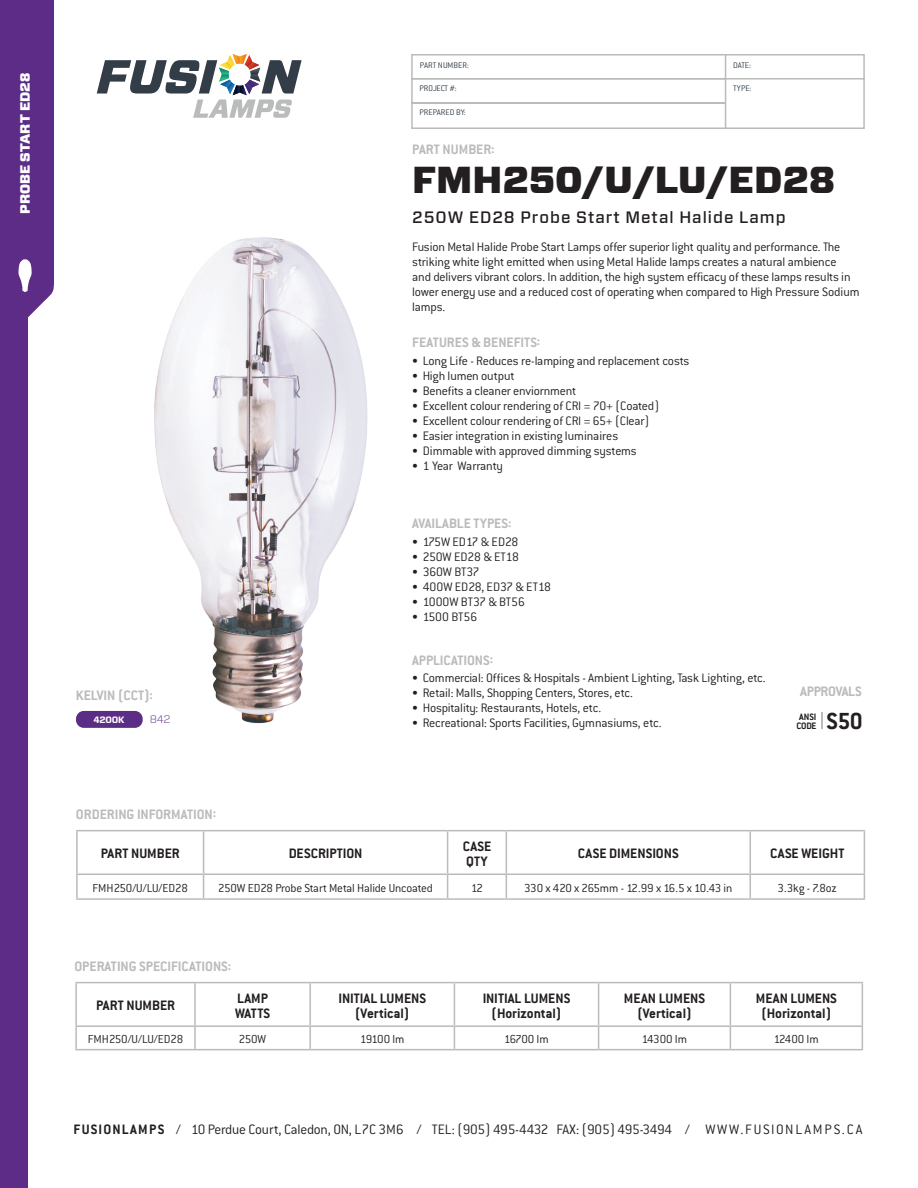
<style>
.page{position:relative;width:918px;height:1188px;background:#fff}
.page>*{position:absolute;margin:0;border:0;box-sizing:border-box;transform-origin:0 0}
.t1{font:900 37.5px "Vitesse Sans";color:#231f20}
.t2{font:700 25.65px "Conduit ITC";color:#231f20}
.t3{font:500 16.5px "Vitesse Sans";letter-spacing:.06em;color:#231f20}
.t4{font:700 15px/15px "Conduit ITC";color:#231f20;text-align:center}
.t5{font:700 15px "Conduit ITC";color:#babbbb}
.t6{font:300 15px "Conduit ITC";letter-spacing:-.015em;color:#231f20}
.t7{font:700 15px "Conduit ITC";letter-spacing:-.02em;color:#babbbb}
.t8{font:300 13.5px/15px "Conduit ITC";letter-spacing:-.015em;color:#231f20}
.t9{font:900 13.5px "Vitesse Sans";color:#fff}
.t10{font:300 12.75px "Conduit ITC";letter-spacing:-.015em;color:#231f20}
.t11{font:300 10.8px "Vitesse Sans";color:#5c2d84}
.t12{font:700 10.2px/9.1px "Conduit ITC";letter-spacing:-.01em;color:#231f20}
.t13{font:700 9.3px "Vitesse Sans";letter-spacing:-.02em;color:#fff}
.t14{font:300 9px "Conduit ITC";color:#323d47}
.s1{font-weight:700}
</style>
<div class="page">
<svg style="left:97px;top:54px;width:205px;height:64px"></svg>
<div style="left:0;top:0;width:28px;height:1188px;background:#5c2c86"></div>
<div style="left:18px;top:0;width:36px;height:318px;background:#5c2c86"></div>
<hr style="left:447px;top:831px;width:1px;height:43px;background:#babbbb">
<hr style="left:506px;top:831px;width:1px;height:43px;background:#babbbb">
<hr style="left:750px;top:831px;width:1px;height:43px;background:#babbbb">
<svg style="left:447px;top:875px;width:1px;height:23px"></svg>
<hr style="left:448px;top:898px;width:58px;height:2px;background:#babbbb">
<hr style="left:204px;top:830px;width:244px;height:1px;background:#babbbb">
<hr style="left:448px;top:830px;width:58px;height:1px;background:#babbbb">
<hr style="left:506px;top:830px;width:244px;height:1px;background:#babbbb">
<hr style="left:750px;top:830px;width:115px;height:1px;background:#babbbb">
<hr style="left:864px;top:831px;width:1px;height:43px;background:#babbbb">
<hr style="left:76px;top:874px;width:128px;height:1px;background:#babbbb">
<hr style="left:76px;top:875px;width:2px;height:23px;background:#babbbb">
<hr style="left:204px;top:874px;width:244px;height:1px;background:#babbbb">
<svg style="left:203px;top:875px;width:1px;height:23px"></svg>
<hr style="left:448px;top:874px;width:58px;height:1px;background:#babbbb">
<hr style="left:506px;top:874px;width:244px;height:1px;background:#babbbb">
<svg style="left:506px;top:875px;width:1px;height:23px"></svg>
<hr style="left:750px;top:874px;width:115px;height:1px;background:#babbbb">
<svg style="left:750px;top:875px;width:1px;height:23px"></svg>
<svg style="left:864px;top:875px;width:1px;height:23px"></svg>
<hr style="left:76px;top:898px;width:128px;height:2px;background:#babbbb">
<hr style="left:204px;top:898px;width:244px;height:2px;background:#babbbb">
<hr style="left:506px;top:898px;width:244px;height:2px;background:#babbbb">
<hr style="left:750px;top:898px;width:115px;height:2px;background:#babbbb">
<hr style="left:76px;top:830px;width:128px;height:1px;background:#babbbb">
<hr style="left:76px;top:831px;width:2px;height:43px;background:#babbbb">
<hr style="left:203px;top:831px;width:1px;height:43px;background:#babbbb">
<hr style="left:309px;top:983px;width:2px;height:42px;background:#babbbb">
<hr style="left:454px;top:983px;width:1px;height:42px;background:#babbbb">
<hr style="left:598px;top:983px;width:1px;height:42px;background:#babbbb">
<hr style="left:730px;top:983px;width:1px;height:42px;background:#babbbb">
<hr style="left:310px;top:1025px;width:144px;height:2px;background:#babbbb">
<hr style="left:309px;top:1027px;width:2px;height:22px;background:#babbbb">
<hr style="left:454px;top:1025px;width:145px;height:2px;background:#babbbb">
<hr style="left:730px;top:1025px;width:133px;height:2px;background:#babbbb">
<hr style="left:75px;top:982px;width:120px;height:1px;background:#babbbb">
<hr style="left:75px;top:983px;width:2px;height:42px;background:#babbbb">
<hr style="left:195px;top:982px;width:115px;height:1px;background:#babbbb">
<hr style="left:194px;top:983px;width:2px;height:42px;background:#babbbb">
<hr style="left:310px;top:982px;width:144px;height:1px;background:#babbbb">
<hr style="left:454px;top:982px;width:145px;height:1px;background:#babbbb">
<hr style="left:599px;top:982px;width:131px;height:1px;background:#babbbb">
<hr style="left:730px;top:982px;width:133px;height:1px;background:#babbbb">
<hr style="left:862px;top:983px;width:1px;height:42px;background:#babbbb">
<hr style="left:75px;top:1025px;width:120px;height:2px;background:#babbbb">
<hr style="left:75px;top:1027px;width:2px;height:22px;background:#babbbb">
<hr style="left:195px;top:1025px;width:115px;height:2px;background:#babbbb">
<hr style="left:194px;top:1027px;width:2px;height:22px;background:#babbbb">
<svg style="left:454px;top:1027px;width:1px;height:22px"></svg>
<hr style="left:599px;top:1025px;width:131px;height:2px;background:#babbbb">
<svg style="left:598px;top:1027px;width:1px;height:22px"></svg>
<svg style="left:730px;top:1027px;width:1px;height:22px"></svg>
<svg style="left:862px;top:1027px;width:1px;height:22px"></svg>
<hr style="left:75px;top:1049px;width:120px;height:1px;background:#babbbb">
<hr style="left:195px;top:1049px;width:115px;height:1px;background:#babbbb">
<hr style="left:310px;top:1049px;width:144px;height:1px;background:#babbbb">
<hr style="left:454px;top:1049px;width:145px;height:1px;background:#babbbb">
<hr style="left:599px;top:1049px;width:131px;height:1px;background:#babbbb">
<hr style="left:730px;top:1049px;width:133px;height:1px;background:#babbbb">
<svg style="left:411px;top:54px;width:454px;height:75px"></svg>
<div style="left:725px;top:78px;width:140px;height:51px;background:#fff;border:2px solid #babbbb"></div>
<img style="left:154px;top:237px;width:214px;height:487px">
<div style="left:76px;top:711px;width:67px;height:17px;background:#5c2d84;border-radius:8px"></div>
<svg style="left:821px;top:712px;width:2px;height:17px"></svg>
<p class="t9" style="left:16px;top:214px;width:143px;rotate:-90deg">PROBE START ED28</p>
<p class="t14" style="left:420px;top:60px;width:51px">PART NUMBER:</p>
<p class="t14" style="left:733px;top:60px;width:19px">DATE:</p>
<p class="t14" style="left:420px;top:84px;width:39px">PROJECT #:</p>
<p class="t14" style="left:733px;top:84px;width:20px">TYPE:</p>
<p class="t14" style="left:420px;top:107px;width:48px">PREPARED BY:</p>
<p class="t5" style="left:412px;top:141px;width:84px">PART NUMBER:</p>
<h1 class="t1" style="left:412px;top:155px;width:424px">FMH250/U/LU/ED28</h1>
<p class="t3" style="left:412px;top:206px;width:375px">250W ED28 Probe Start Metal Halide Lamp</p>
<p class="t8" style="left:412px;top:239px;width:449px">Fusion Metal Halide Probe Start Lamps offer superior light quality and performance. The striking white light emitted when using Metal Halide lamps creates a natural ambience<br>and delivers vibrant colors. In addition, the high system efficacy of these lamps results in lower energy use and a reduced cost of operating when compared to High Pressure Sodium lamps.</p>
<p class="t5" style="left:412px;top:333px;width:130px">FEATURES &amp; BENEFITS:</p>
<p class="t8" style="left:412px;top:354px;width:279px">• Long Life - Reduces re-lamping and replacement costs</p>
<p class="t8" style="left:412px;top:369px;width:104px">• High lumen output</p>
<p class="t8" style="left:412px;top:384px;width:166px">• Benefits a cleaner enviornment</p>
<p class="t8" style="left:412px;top:399px;width:248px">• Excellent colour rendering of CRI = 70+ (Coated)</p>
<p class="t8" style="left:412px;top:414px;width:239px">• Excellent colour rendering of CRI = 65+ (Clear)</p>
<p class="t8" style="left:412px;top:429px;width:208px">• Easier integration in existing luminaires</p>
<p class="t8" style="left:412px;top:444px;width:226px">• Dimmable with approved dimming systems</p>
<p class="t8" style="left:412px;top:459px;width:92px">• 1 Year Warranty</p>
<p class="t5" style="left:76px;top:687px;width:79px">KELVIN (CCT):</p>
<p class="t13" style="left:93px;top:713px;width:33px">4200K</p>
<p class="t11" style="left:150px;top:712px;width:22px">842</p>
<p class="t5" style="left:412px;top:515px;width:101px">AVAILABLE TYPES:</p>
<p class="t8" style="left:412px;top:535px;width:108px">• 175W ED17 &amp; ED28</p>
<p class="t8" style="left:412px;top:550px;width:108px">• 250W ED28 &amp; ET18</p>
<p class="t8" style="left:412px;top:565px;width:69px">• 360W BT37</p>
<p class="t8" style="left:412px;top:580px;width:140px">• 400W ED28, ED37 &amp; ET18</p>
<p class="t8" style="left:412px;top:595px;width:114px">• 1000W BT37 &amp; BT56</p>
<p class="t8" style="left:412px;top:610px;width:67px">• 1500 BT56</p>
<p class="t5" style="left:412px;top:651px;width:82px">APPLICATIONS:</p>
<p class="t8" style="left:412px;top:670px;width:355px">• Commercial: Offices &amp; Hospitals - Ambient Lighting, Task Lighting, etc.</p>
<p class="t8" style="left:412px;top:685px;width:222px">• Retail: Malls, Shopping Centers, Stores, etc.</p>
<p class="t8" style="left:412px;top:700px;width:190px">• Hospitality: Restaurants, Hotels, etc.</p>
<p class="t8" style="left:412px;top:715px;width:251px">• Recreational: Sports Facilities, Gymnasiums, etc.</p>
<p class="t7" style="left:800px;top:682px;width:63px">APPROVALS</p>
<h2 class="t2" style="left:827px;top:706px;width:38px">S50</h2>
<p class="t12" style="left:796px;top:712px;width:22px">ANSI<br>CODE</p>
<p class="t5" style="left:76px;top:805px;width:142px">ORDERING INFORMATION:</p>
<p class="t4" style="left:101px;top:846px;width:81px">PART NUMBER</p>
<p class="t4" style="left:289px;top:846px;width:75px">DESCRIPTION</p>
<p class="t4" style="left:463px;top:838px;width:30px;text-align:left">CASE<br>QTY</p>
<p class="t4" style="left:578px;top:846px;width:102px">CASE DIMENSIONS</p>
<p class="t4" style="left:770px;top:846px;width:76px">CASE WEIGHT</p>
<p class="t10" style="left:93px;top:881px;width:97px">FMH250/U/LU/ED28</p>
<p class="t10" style="left:218px;top:881px;width:216px">250W ED28 Probe Start Metal Halide Uncoated</p>
<p class="t10" style="left:471px;top:881px;width:13px">12</p>
<p class="t10" style="left:524px;top:881px;width:209px">330 x 420 x 265mm - 12.99 x 16.5 x 10.43 in</p>
<p class="t10" style="left:778px;top:881px;width:61px">3.3kg - 7.8oz</p>
<p class="t5" style="left:74px;top:958px;width:158px">OPERATING SPECIFICATIONS:</p>
<p class="t4" style="left:96px;top:998px;width:81px">PART NUMBER</p>
<p class="t4" style="left:235px;top:990px;width:37px;text-align:left">LAMP<br>WATTS</p>
<p class="t4" style="left:338px;top:990px;width:89px">INITIAL LUMENS (Vertical)</p>
<p class="t4" style="left:483px;top:990px;width:89px">INITIAL LUMENS (Horizontal)</p>
<p class="t4" style="left:624px;top:990px;width:83px">MEAN LUMENS (Vertical)</p>
<p class="t4" style="left:756px;top:990px;width:83px">MEAN LUMENS (Horizontal)</p>
<p class="t10" style="left:88px;top:1032px;width:97px">FMH250/U/LU/ED28</p>
<p class="t10" style="left:239px;top:1032px;width:29px">250W</p>
<p class="t10" style="left:360px;top:1032px;width:46px">19100 lm</p>
<p class="t10" style="left:504px;top:1032px;width:46px">16700 Im</p>
<p class="t10" style="left:642px;top:1032px;width:47px">14300 Im</p>
<p class="t10" style="left:774px;top:1032px;width:46px">12400 Im</p>
<p class="t6" style="left:74px;top:1121px;width:790px"><span class="s1">FUSIONLAMPS</span> / 10 Perdue Court, Caledon, ON, L7C 3M6 / TEL: (905) 495-4432 FAX: (905) 495-3494 / W W W. F USION L A M P S . C A</p>
</div>
